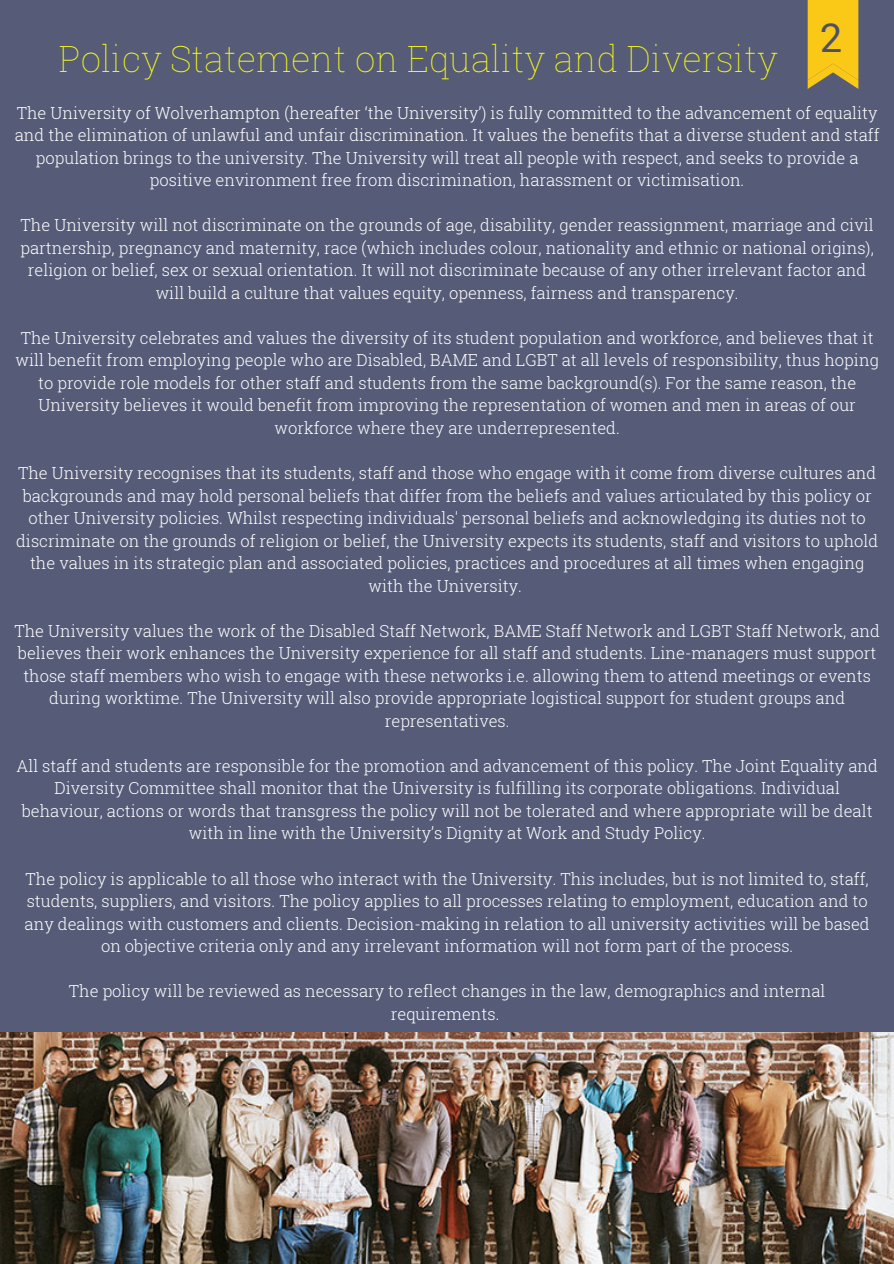
<style>
.page{position:relative;width:894px;height:1264px;background:#fff}
.page>*{position:absolute;margin:0;border:0;box-sizing:border-box;transform-origin:0 0}
.t1{font:39.6px "Roboto Mono";color:#4d5168}
.t2{font:100 36px "Roboto Slab";color:#f5fa17}
.t3{font:300 16.5px/22.5px "Roboto Slab";color:#fff;text-align:center}
</style>
<div class="page">
<div style="left:0;top:0;width:893px;height:1056px;background:#565b77"></div>
<svg style="left:807px;top:0;width:51px;height:89px"></svg>
<img style="left:0;top:1032px;width:893px;height:231px">
<p class="t2" style="left:59px;top:34px;width:720px">Policy Statement on Equality and Diversity</p>
<p class="t1" style="left:820px;top:11px;width:25px">2</p>
<p class="t3" style="left:15px;top:101px;width:865px">The University of Wolverhampton (hereafter ‘the University’) is fully committed to the advancement of equality and the elimination of unlawful and unfair discrimination. It values the benefits that a diverse student and staff population brings to the university. The University will treat all people with respect, and seeks to provide a positive environment free from discrimination, harassment or victimisation.</p>
<p class="t3" style="left:21px;top:213px;width:854px">The University will not discriminate on the grounds of age, disability, gender reassignment, marriage and civil partnership, pregnancy and maternity, race (which includes colour, nationality and ethnic or national origins), religion or belief, sex or sexual orientation. It will not discriminate because of any other irrelevant factor and will build a culture that values equity, openness, fairness and transparency.</p>
<p class="t3" style="left:15px;top:326px;width:864px">The University celebrates and values the diversity of its student population and workforce, and believes that it will benefit from employing people who are Disabled, BAME and LGBT at all levels of responsibility, thus hoping to provide role models for other staff and students from the same background(s). For the same reason, the University believes it would benefit from improving the representation of women and men in areas of our workforce where they are underrepresented.</p>
<p class="t3" style="left:16px;top:461px;width:863px">The University recognises that its students, staff and those who engage with it come from diverse cultures and backgrounds and may hold personal beliefs that differ from the beliefs and values articulated by this policy or other University policies. Whilst respecting individuals' personal beliefs and acknowledging its duties not to discriminate on the grounds of religion or belief, the University expects its students, staff and visitors to uphold the values in its strategic plan and associated policies, practices and procedures at all times when engaging with the University.</p>
<p class="t3" style="left:15px;top:619px;width:866px">The University values the work of the Disabled Staff Network, BAME Staff Network and LGBT Staff Network, and believes their work enhances the University experience for all staff and students. Line-managers must support those staff members who wish to engage with these networks i.e. allowing them to attend meetings or events during worktime. The University will also provide appropriate logistical support for student groups and representatives.</p>
<p class="t3" style="left:16px;top:754px;width:862px">All staff and students are responsible for the promotion and advancement of this policy. The Joint Equality and Diversity Committee shall monitor that the University is fulfilling its corporate obligations. Individual behaviour, actions or words that transgress the policy will not be tolerated and where appropriate will be dealt with in line with the University’s Dignity at Work and Study Policy.</p>
<p class="t3" style="left:25px;top:866px;width:846px">The policy is applicable to all those who interact with the University. This includes, but is not limited to, staff, students, suppliers, and visitors. The policy applies to all processes relating to employment, education and to any dealings with customers and clients. Decision-making in relation to all university activities will be based on objective criteria only and any irrelevant information will not form part of the process.</p>
<p class="t3" style="left:69px;top:979px;width:757px">The policy will be reviewed as necessary to reflect changes in the law, demographics and internal requirements.</p>
</div>
